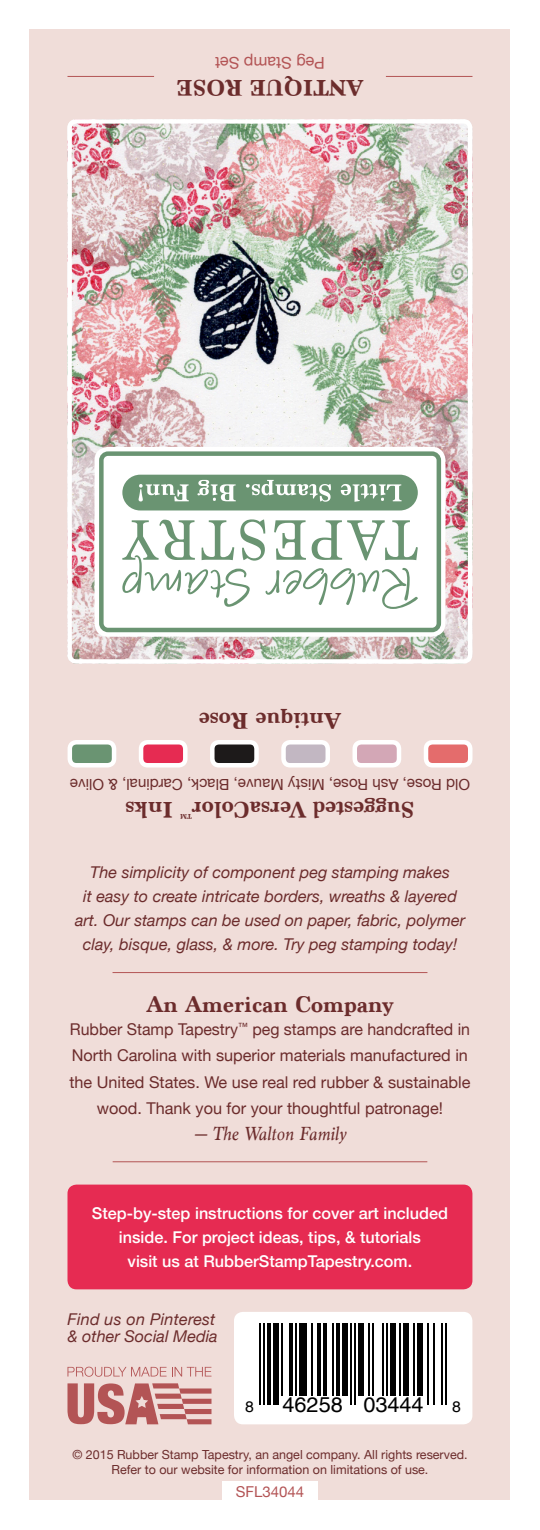
<style>
.page{position:relative;width:540px;height:1530px;background:#fff}
.page>*{position:absolute;margin:0;border:0;box-sizing:border-box;transform-origin:0 0}
.t1{font:700 23.75px "Marion";color:#6c2c2c}
.t2{font:21.5px "Helvetica";color:#000}
.t3{font:italic 20px "Marion";letter-spacing:.01em;color:#6c2c2c}
.t4{font:italic 16.25px/23.8px "Helvetica Neue";color:#6c2c2c}
.t5{font:16.25px/26.5px "Helvetica Neue";color:#6c2c2c;text-align:center}
.t6{font:500 16.25px/23.8px "Helvetica Neue";color:#fff;text-align:center}
.t7{font:16.25px "Helvetica Neue";color:#b35455}
.t8{font:15.5px "Helvetica";color:#000}
.t9{font:15.25px "Helvetica Neue";color:#6c2c2c}
.t10{font:15px "Helvetica Neue";color:#b35455}
.t11{font:12.5px/15px "Helvetica Neue";color:#6c2c2c;text-align:center}
.t12{font:700 7.25px "Marion";color:#6c2c2c}
</style>
<div class="page">
<div style="left:30px;top:30px;width:480px;height:1470px;background:#f0ddd9"></div>
<div style="left:234px;top:1312px;width:238px;height:112px;background:#fff;border-radius:9px"></div>
<svg style="left:67px;top:1383px;width:145px;height:41px"></svg>
<svg style="left:67px;top:1367px;width:145px;height:10px"></svg>
<hr style="left:113px;top:1161px;width:314px;height:1px;background:#b35455">
<hr style="left:113px;top:972px;width:314px;height:1px;background:#b35455">
<div style="left:68px;top:1185px;width:404px;height:104px;background:#e62b52;border-radius:9px"></div>
<div style="left:426px;top:742px;width:44px;height:23px;background:#e46c6c;border-radius:7px"></div>
<div style="left:424px;top:740px;width:49px;height:28px;border:4px solid #fff;border-radius:7px"></div>
<div style="left:70px;top:742px;width:44px;height:23px;background:#6a9472;border-radius:7px"></div>
<div style="left:68px;top:740px;width:48px;height:28px;border:4px solid #fff;border-radius:7px"></div>
<div style="left:141px;top:742px;width:44px;height:23px;background:#e62b52;border-radius:7px"></div>
<div style="left:139px;top:740px;width:49px;height:28px;border:4px solid #fff;border-radius:7px"></div>
<div style="left:212px;top:742px;width:45px;height:23px;background:#1d1a1a;border-radius:7px"></div>
<div style="left:210px;top:740px;width:49px;height:28px;border:4px solid #fff;border-radius:7px"></div>
<div style="left:284px;top:742px;width:44px;height:23px;background:#c2b7c2;border-radius:7px"></div>
<div style="left:281px;top:740px;width:49px;height:28px;border:4px solid #fff;border-radius:7px"></div>
<div style="left:355px;top:742px;width:44px;height:23px;background:#d3a7b6;border-radius:7px"></div>
<div style="left:353px;top:740px;width:48px;height:28px;border:4px solid #fff;border-radius:7px"></div>
<hr style="left:68px;top:76px;width:86px;height:1px;background:#b35455">
<hr style="left:386px;top:76px;width:86px;height:1px;background:#b35455">
<img style="left:72px;top:124px;width:395px;height:535px">
<div style="left:67px;top:119px;width:405px;height:545px;border:4px solid #fff;border-radius:7px"></div>
<div style="left:95px;top:447px;width:351px;height:190px;background:#fff;border-radius:13px"></div>
<hr style="left:259px;top:1323px;width:2px;height:73px;background:#000">
<hr style="left:263px;top:1323px;width:2px;height:73px;background:#000">
<hr style="left:267px;top:1323px;width:4px;height:73px;background:#000">
<div style="left:273px;top:1323px;width:6px;height:73px;background:#000"></div>
<hr style="left:281px;top:1323px;width:2px;height:73px;background:#000">
<hr style="left:289px;top:1323px;width:4px;height:73px;background:#000">
<hr style="left:295px;top:1323px;width:2px;height:73px;background:#000">
<div style="left:299px;top:1323px;width:8px;height:73px;background:#000"></div>
<hr style="left:311px;top:1323px;width:2px;height:73px;background:#000">
<hr style="left:317px;top:1323px;width:4px;height:73px;background:#000">
<hr style="left:323px;top:1323px;width:3px;height:73px;background:#000">
<hr style="left:332px;top:1323px;width:2px;height:73px;background:#000">
<hr style="left:336px;top:1323px;width:4px;height:73px;background:#000">
<div style="left:342px;top:1323px;width:6px;height:73px;background:#000"></div>
<hr style="left:350px;top:1323px;width:2px;height:73px;background:#000">
<hr style="left:354px;top:1323px;width:2px;height:73px;background:#000">
<div style="left:358px;top:1323px;width:6px;height:73px;background:#000"></div>
<hr style="left:368px;top:1323px;width:2px;height:73px;background:#000">
<hr style="left:372px;top:1323px;width:2px;height:73px;background:#000">
<hr style="left:382px;top:1323px;width:2px;height:73px;background:#000">
<hr style="left:386px;top:1323px;width:2px;height:73px;background:#000">
<div style="left:390px;top:1323px;width:5px;height:73px;background:#000"></div>
<hr style="left:399px;top:1323px;width:2px;height:73px;background:#000">
<div style="left:403px;top:1323px;width:6px;height:73px;background:#000"></div>
<hr style="left:413px;top:1323px;width:2px;height:73px;background:#000">
<div style="left:417px;top:1323px;width:6px;height:73px;background:#000"></div>
<hr style="left:427px;top:1323px;width:2px;height:73px;background:#000">
<hr style="left:433px;top:1323px;width:2px;height:73px;background:#000">
<hr style="left:441px;top:1323px;width:2px;height:73px;background:#000">
<hr style="left:445px;top:1323px;width:2px;height:73px;background:#000">
<svg style="left:259px;top:1396px;width:12px;height:9px"></svg>
<div style="left:273px;top:1396px;width:6px;height:9px;background:#000"></div>
<svg style="left:350px;top:1396px;width:6px;height:9px"></svg>
<svg style="left:427px;top:1396px;width:8px;height:9px"></svg>
<svg style="left:441px;top:1396px;width:6px;height:9px"></svg>
<svg style="left:99px;top:451px;width:342px;height:181px"></svg>
<svg style="left:122px;top:519px;width:296px;height:90px"></svg>
<svg style="left:122px;top:475px;width:296px;height:35px;background:#83a589"></svg>
<div style="left:223px;top:1481px;width:95px;height:49px;background:#fff"></div>
<p class="t7" style="left:325px;top:74px;width:111px;rotate:-180deg">Peg Stamp Set</p>
<p class="t1" style="left:363px;top:102px;width:188px;rotate:-180deg">ANTIQUE ROSE</p>
<p class="t1" style="left:341px;top:735px;width:144px;rotate:-180deg">Antique Rose</p>
<p class="t9" style="left:470px;top:796px;width:402px;rotate:-180deg">Old Rose, Ash Rose, Misty Mauve, Black, Cardinal, &amp; Olive</p>
<p class="t1" style="left:414px;top:824px;width:224px;rotate:-180deg">Suggested VersaColor</p>
<p class="t1" style="left:173px;top:824px;width:49px;rotate:-180deg">Inks</p>
<p class="t12" style="left:192px;top:820px;width:13px;rotate:-180deg">TM</p>
<p class="t4" style="left:75px;top:862px;width:392px;text-align:center">The simplicity of component peg stamping makes<br>it easy to create intricate borders, wreaths &amp; layered art. Our stamps can be used on paper, fabric, polymer clay, bisque, glass, &amp; more. Try peg stamping today!</p>
<p class="t1" style="left:147px;top:990px;width:248px">An American Company</p>
<p class="t5" style="left:69px;top:1017px;width:403px">Rubber Stamp Tapestry<sup>™</sup> peg stamps are handcrafted in North Carolina with superior materials manufactured in the United States. We use real red rubber &amp; sustainable wood. Thank you for your thoughtful patronage!</p>
<p class="t3" style="left:194px;top:1120px;width:154px">— The Walton Family</p>
<p class="t6" style="left:92px;top:1200px;width:358px">Step-by-step instructions for cover art included inside. For project ideas, tips, &amp; tutorials<br>visit us at RubberStampTapestry.com.</p>
<p class="t4" style="left:68px;top:1311px;width:152px;line-height:17.5px">Find us on Pinterest &amp; other Social Media</p>
<p class="t8" style="left:245px;top:1398px;width:10px">8</p>
<p class="t2" style="left:283px;top:1392px;width:143px">46258 03444</p>
<p class="t8" style="left:452px;top:1398px;width:10px">8</p>
<p class="t11" style="left:72px;top:1448px;width:397px">© 2015 Rubber Stamp Tapestry, an angel company. All rights reserved.<br>Refer to our website for information on limitations of use.</p>
<p class="t10" style="left:236px;top:1481px;width:70px">SFL34044</p>
<p class="t10" style="left:239px;top:1481px;width:63px">FAB3600</p>
</div>
